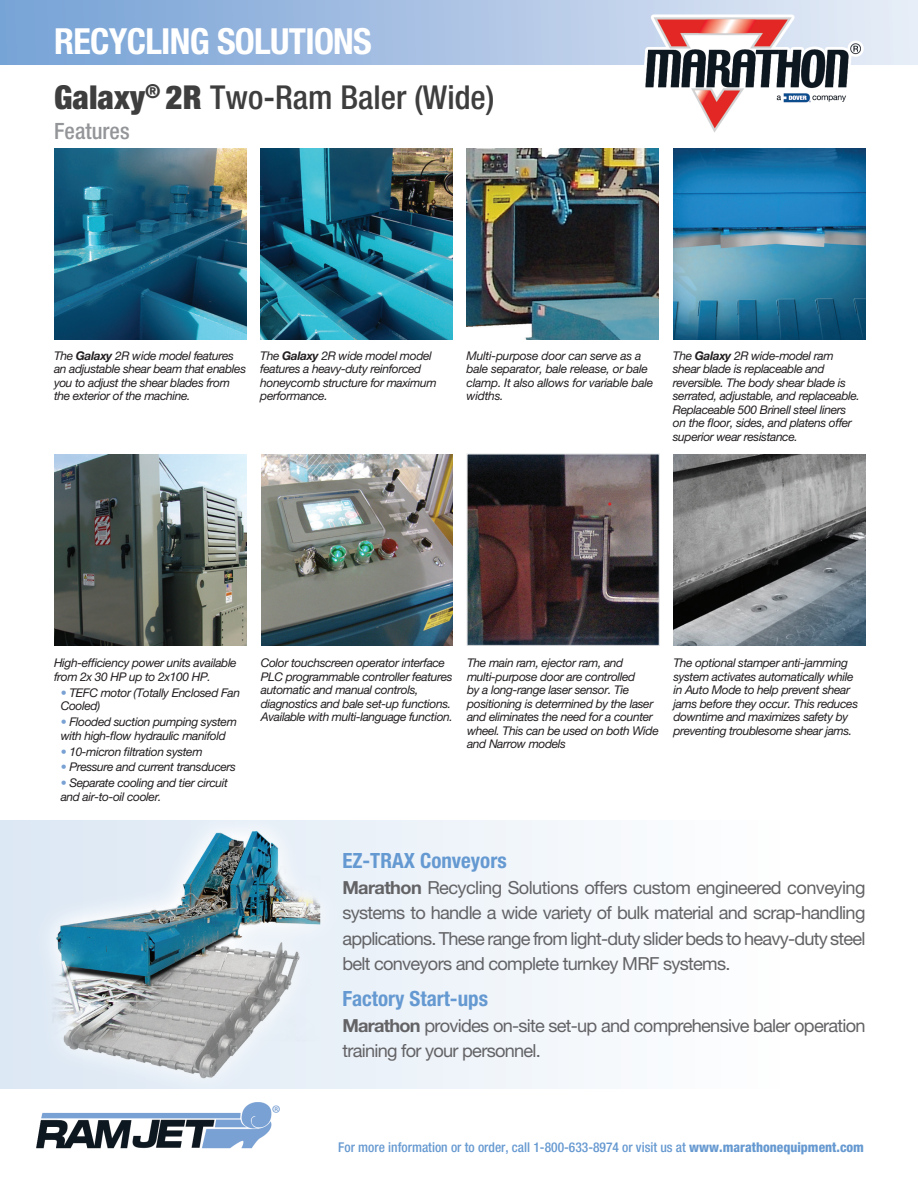
<style>
.page{position:relative;width:918px;height:1188px;background:#fff}
.page>*{position:absolute;margin:0;border:0;box-sizing:border-box;transform-origin:0 0}
.t1{font:36px "Helvetica Neue LT 77 Bd Cn";letter-spacing:-.02em;color:#fff}
.t2{font:33px "Helvetica Neue LT 67 Md Cn";color:#3e3e3f}
.t3{font:22.5px "Helvetica Neue LT 67 Md Cn";color:#939598}
.t4{font:21px "Helvetica Neue LT 77 Bd Cn";color:#6599d1}
.t5{font:18px/25.5px "Helvetica Neue LT 55 Rm";letter-spacing:-.04em;color:#636366;text-align:justify}
.t6{font:13.5px "Helvetica Neue LT 67 Md Cn";color:#6699d1}
.t7{font:12px/13.5px "Helvetica Neue LT 56 It";letter-spacing:-.03em;color:#231f20}
.s1{font-family:"Helvetica Neue LT 97 Blk Cn"}
.s2{font-family:"Helvetica Neue LT 76 Bd It"}
.s3{color:#79a1d4}
.s4{font-family:"Helvetica Neue LT 75 Bd"}
.s5{font-family:"Helvetica Neue LT 87 Hv Cn"}
</style>
<div class="page">
<img style="left:0;top:0;width:918px;height:1149px">
<svg style="left:0;top:820px;width:918px;height:269px;fill:#f6f9fc"></svg>
<img style="left:32px;top:812px;width:307px;height:286px">
<img style="left:54px;top:148px;width:192px;height:191px">
<img style="left:467px;top:148px;width:192px;height:191px">
<img style="left:673px;top:148px;width:192px;height:191px">
<img style="left:260px;top:148px;width:192px;height:191px">
<img style="left:55px;top:454px;width:192px;height:191px">
<img style="left:469px;top:456px;width:189px;height:188px">
<div style="left:467px;top:454px;width:193px;height:192px;border:1px solid #dcdddf"></div>
<img style="left:673px;top:454px;width:193px;height:191px">
<img style="left:261px;top:454px;width:192px;height:191px">
<h1 class="t1" style="left:54px;top:20px;width:319px">RECYCLING SOLUTIONS</h1>
<h2 class="t2" style="left:54px;top:78px;width:442px"><span class="s1">Galaxy</span><sup>®</sup> <span class="s1">2R</span> Two-Ram Baler (Wide)</h2>
<h3 class="t3" style="left:54px;top:118px;width:77px">Features</h3>
<p class="t7" style="left:54px;top:349px;width:194px">The <span class="s2">Galaxy</span> 2R wide model features an adjustable shear beam that enables you to adjust the shear blades from the exterior of the machine.</p>
<p class="t7" style="left:260px;top:349px;width:178px">The <span class="s2">Galaxy</span> 2R wide model model features a heavy-duty reinforced honeycomb structure for maximum performance.</p>
<p class="t7" style="left:467px;top:349px;width:188px">Multi-purpose door can serve as a bale separator, bale release, or bale clamp. It also allows for variable bale widths.</p>
<p class="t7" style="left:673px;top:349px;width:188px">The <span class="s2">Galaxy</span> 2R wide-model ram shear blade is replaceable and reversible. The body shear blade is serrated, adjustable, and replaceable.<br>Replaceable 500 Brinell steel liners on the floor, sides, and platens offer superior wear resistance.</p>
<p class="t7" style="left:54px;top:656px;width:184px">High-efficiency power units available from 2x 30 HP up to 2x100 HP.</p>
<p class="t7" style="left:61px;top:685px;width:181px"><span class="s3">•</span> TEFC motor (Totally Enclosed Fan<br>Cooled)</p>
<p class="t7" style="left:61px;top:715px;width:178px"><span class="s3">•</span> Flooded suction pumping system with high-flow hydraulic manifold</p>
<p class="t7" style="left:61px;top:744px;width:143px"><span class="s3">•</span> 10-micron filtration system</p>
<p class="t7" style="left:61px;top:760px;width:177px"><span class="s3">•</span> Pressure and current transducers</p>
<p class="t7" style="left:61px;top:776px;width:169px"><span class="s3">•</span> Separate cooling and tier circuit and air-to-oil cooler.</p>
<p class="t7" style="left:261px;top:656px;width:194px">Color touchscreen operator interface PLC programmable controller features automatic and manual controls, diagnostics and bale set-up functions.<br>Available with multi-language function.</p>
<p class="t7" style="left:467px;top:656px;width:193px">The main ram, ejector ram, and multi-purpose door are controlled<br>by a long-range laser sensor. Tie positioning is determined by the laser and eliminates the need for a counter wheel. This can be used on both Wide and Narrow models</p>
<p class="t7" style="left:673px;top:656px;width:186px">The optional stamper anti-jamming system activates automatically while in Auto Mode to help prevent shear jams before they occur. This reduces downtime and maximizes safety by preventing troublesome shear jams.</p>
<h3 class="t4" style="left:342px;top:848px;width:166px">EZ-TRAX Conveyors</h3>
<p class="t5" style="left:342px;top:874px;width:525px"><span class="s4">Marathon</span> Recycling Solutions offers custom engineered conveying systems to handle a wide variety of bulk material and scrap-handling applications. These range from light-duty slider beds to heavy-duty steel belt conveyors and complete turnkey MRF systems.</p>
<h3 class="t4" style="left:342px;top:986px;width:147px">Factory Start-ups</h3>
<h3 class="t5" style="left:342px;top:1012px;width:525px"><span class="s4">Marathon</span> provides on-site set-up and comprehensive baler operation training for your personnel.</h3>
<p class="t6" style="left:338px;top:1139px;width:527px">For more information or to order, call 1-800-633-8974 or visit us at <span class="s5">www.marathonequipment.com</span></p>
</div>
